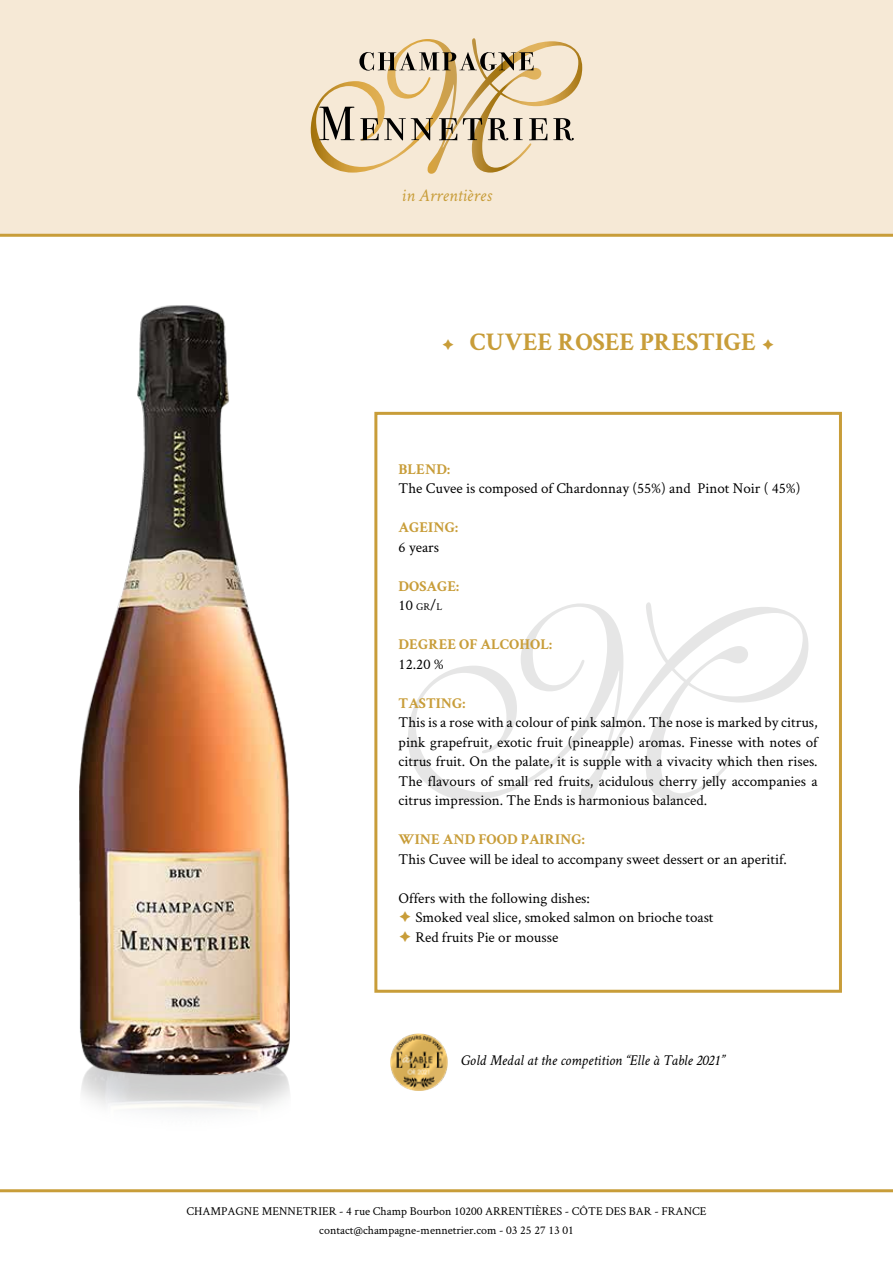
<style>
.page{position:relative;width:893px;height:1263px;background:#fff}
.page>*{position:absolute;margin:0;border:0;box-sizing:border-box;transform-origin:0 0}
.t1{font:700 25.5px "Crimson Text";color:#c89d39}
.t2{font:italic 18px "Crimson Text";color:#c89d39}
.t3{font:15px/19.5px "Crimson Text";color:#000;text-align:justify}
.t4{font:700 15px/19.5px "Crimson Text";color:#c89d39}
.t5{font:italic 15px "Crimson Text";color:#000}
.t6{font:15px "Crimson Text";color:#000}
.t7{font:12px/19.5px "Crimson Text";color:#000;text-align:center}
.s1{font-weight:400;color:#000}
.s2{font-weight:400;font-size:10.5px;color:#000}
.s3{color:#c89d39}
</style>
<div class="page">
<svg style="left:408px;top:602px;width:400px;height:200px"></svg>
<img style="left:79px;top:305px;width:211px;height:808px">
<div style="left:0;top:0;width:893px;height:237px;background:#f6e9d6"></div>
<div style="left:374px;top:412px;width:468px;height:581px;border:3px solid #c89d39"></div>
<hr style="left:0;top:1189px;width:893px;height:3px;background:#c89d39">
<svg style="left:311px;top:38px;width:271px;height:136px;background:#dbcaad"></svg>
<img style="left:390px;top:1033px;width:57px;height:57px">
<p class="t2" style="left:401px;top:185px;width:92px">in Arrentières</p>
<h1 class="t1" style="left:442px;top:326px;width:335px">➔ CUVEE ROSEE PRESTIGE ➔</h1>
<p class="t4" style="left:399px;top:459px;width:53px">BLEND:</p>
<p class="t3" style="left:399px;top:478px;width:403px">The Cuvee is composed of Chardonnay (55%) and Pinot Noir ( 45%)</p>
<p class="t4" style="left:399px;top:517px;width:61px">AGEING:</p>
<p class="t3" style="left:399px;top:536px;width:42px">6 years</p>
<p class="t4" style="left:399px;top:576px;width:62px">DOSAGE:<br><span class="s1">10</span> <span class="s2">gr</span><span class="s1">/</span><span class="s2">l</span></p>
<p class="t4" style="left:399px;top:634px;width:155px">DEGREE OF ALCOHOL:</p>
<p class="t6" style="left:399px;top:653px;width:47px">12.20 %</p>
<p class="t4" style="left:399px;top:693px;width:68px">TASTING:</p>
<p class="t3" style="left:399px;top:712px;width:421px">This is a rose with a colour of pink salmon. The nose is marked by citrus, pink grapefruit, exotic fruit (pineapple) aromas. Finesse with notes of citrus fruit. On the palate, it is supple with a vivacity which then rises.<br>The flavours of small red fruits, acidulous cherry jelly accompanies a citrus impression. The Ends is harmonious balanced.</p>
<p class="t4" style="left:399px;top:829px;width:188px">WINE AND FOOD PAIRING:</p>
<p class="t3" style="left:399px;top:848px;width:390px">This Cuvee will be ideal to accompany sweet dessert or an aperitif.</p>
<p class="t3" style="left:399px;top:887px;width:193px">Offers with the following dishes:</p>
<p class="t3" style="left:399px;top:907px;width:316px"><span class="s3">➔</span> Smoked veal slice, smoked salmon on brioche toast</p>
<p class="t3" style="left:399px;top:926px;width:161px"><span class="s3">➔</span> Red fruits Pie or mousse</p>
<p class="t5" style="left:461px;top:1051px;width:265px">Gold Medal at the competition “Elle à Table 2021”</p>
<p class="t7" style="left:187px;top:1201px;width:521px">CHAMPAGNE MENNETRIER - 4 rue Champ Bourbon 10200 ARRENTIÈRES - CÔTE DES BAR - FRANCE contact@champagne-mennetrier.com - 03 25 27 13 01</p>
</div>
